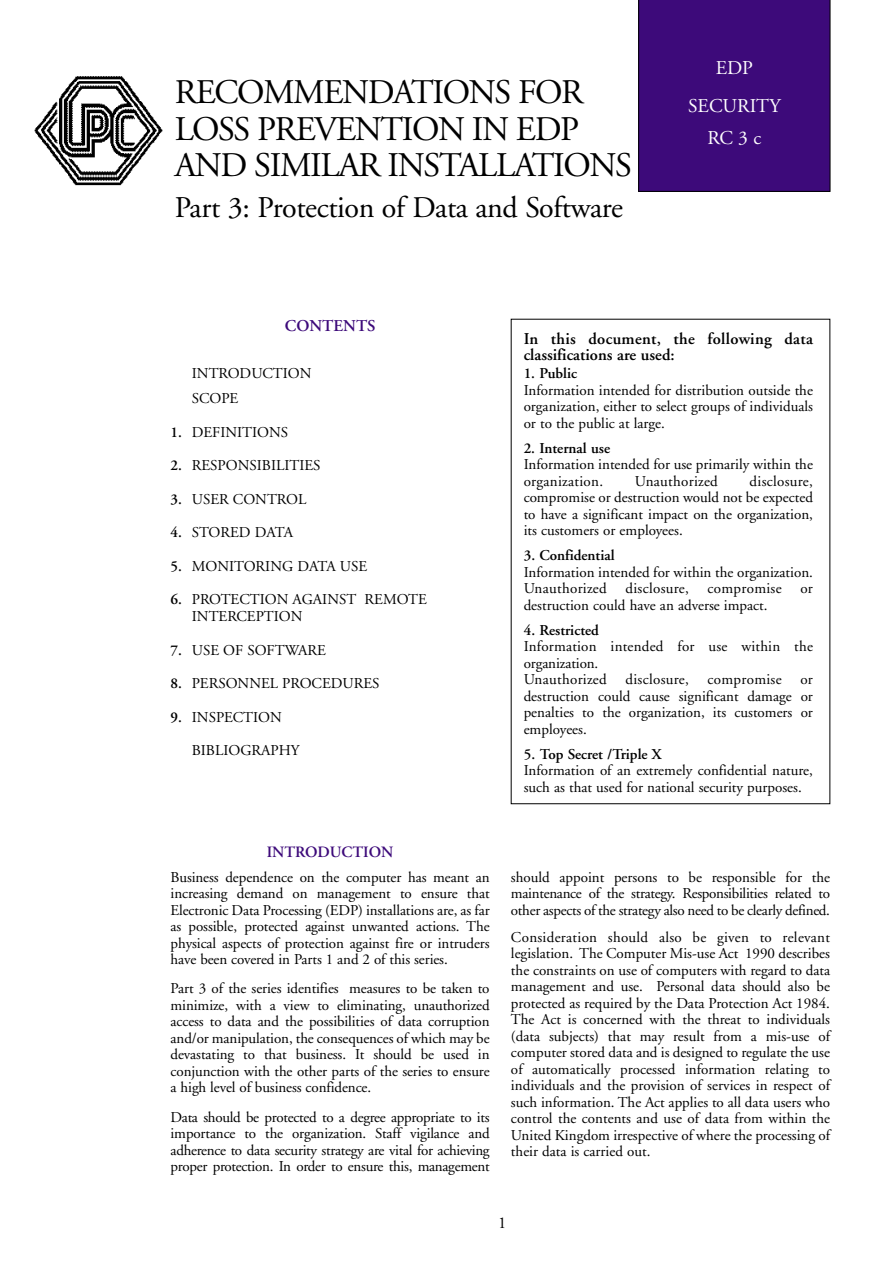
<style>
.page{position:relative;width:893px;height:1262px;background:#fff}
.page>*{position:absolute;margin:0;border:0;box-sizing:border-box;transform-origin:0 0}
.t1{font:34.5px/36px "Adobe Garamond";letter-spacing:-.04em;color:#000}
.t2{font:30px "Adobe Garamond";letter-spacing:-.015em;color:#000}
.t3{font:19.5px/38px "Adobe Garamond";color:#fff;text-align:center}
.t4{font:600 16.5px/16.5px "Adobe Garamond";letter-spacing:.02em;color:#000}
.t5{font:600 16.5px "Adobe Garamond";color:#3d0a7a}
.t6{font:16.5px "Adobe Garamond";color:#000}
.t7{font:600 15.75px "Adobe Garamond";color:#3d0a7a}
.t8{font:15px/16.5px "Adobe Garamond";color:#000;text-align:justify}
.t9{font:600 15px "Adobe Garamond";color:#000}
.t10{font:15px "Adobe Garamond";letter-spacing:.02em;color:#000}
.s1{font-weight:600}
</style>
<div class="page">
<div style="left:638px;top:0;width:192px;height:191px;background:#3d0a7a"></div>
<img style="left:34px;top:76px;width:128px;height:109px">
<h1 class="t1" style="left:175px;top:78px;width:459px">RECOMMENDATIONS FOR<br>LOSS PREVENTION IN EDP<br>AND SIMILAR INSTALLATIONS</h1>
<h2 class="t2" style="left:175px;top:195px;width:450px">Part 3: Protection of Data and Software</h2>
<h3 class="t3" style="left:688px;top:50px;width:94px">EDP<br>SECURITY</h3>
<h3 class="t3" style="left:707px;top:120px;width:55px">RC 3 c</h3>
<p class="t5" style="left:285px;top:319px;width:92px">CONTENTS</p>
<p class="t8" style="left:192px;top:362px;width:121px;line-height:25px">INTRODUCTION<br>SCOPE</p>
<p class="t8" style="left:171px;top:425px;width:119px"><span class="s1">1.</span> DEFINITIONS</p>
<p class="t8" style="left:171px;top:459px;width:151px"><span class="s1">2.</span> RESPONSIBILITIES</p>
<p class="t8" style="left:171px;top:492px;width:137px"><span class="s1">3.</span> USER CONTROL</p>
<p class="t8" style="left:171px;top:526px;width:124px"><span class="s1">4.</span> STORED DATA</p>
<p class="t8" style="left:171px;top:559px;width:198px"><span class="s1">5.</span> MONITORING DATA USE</p>
<p class="t8" style="left:192px;top:593px;width:236px;text-indent:-21px"><span class="s1">6.</span> PROTECTION AGAINST REMOTE<br>INTERCEPTION</p>
<p class="t8" style="left:171px;top:643px;width:157px"><span class="s1">7.</span> USE OF SOFTWARE</p>
<p class="t8" style="left:171px;top:676px;width:210px"><span class="s1">8.</span> PERSONNEL PROCEDURES</p>
<p class="t8" style="left:171px;top:710px;width:113px"><span class="s1">9.</span> INSPECTION</p>
<p class="t8" style="left:192px;top:743px;width:109px">BIBLIOGRAPHY</p>
<p class="t4" style="left:523px;top:332px;width:291px">In this document, the following data classifications are used:</p>
<p class="t9" style="left:523px;top:367px;width:55px">1. Public</p>
<p class="t8" style="left:523px;top:383px;width:291px">Information intended for distribution outside the organization, either to select groups of individuals or to the public at large.</p>
<p class="t9" style="left:523px;top:442px;width:88px">2. Internal use</p>
<p class="t8" style="left:523px;top:457px;width:291px">Information intended for use primarily within the organization.</p>
<p class="t8" style="left:523px;top:474px;width:291px;text-indent:226px">disclosure, compromise or destruction would not be expected to have a significant impact on the organization, its customers or employees.</p>
<p class="t9" style="left:523px;top:549px;width:92px">3. Confidential</p>
<p class="t8" style="left:523px;top:565px;width:291px">Information intended for within the organization.<br>Unauthorized disclosure, compromise or destruction could have an adverse impact.</p>
<p class="t9" style="left:523px;top:624px;width:77px">4. Restricted</p>
<p class="t8" style="left:523px;top:639px;width:291px;text-align:left">Information intended for use within the organization.<br>Unauthorized disclosure, compromise or destruction could cause significant damage or penalties to the organization, its customers or employees.</p>
<p class="t9" style="left:523px;top:748px;width:139px">5. Top Secret /Triple X</p>
<p class="t8" style="left:523px;top:763px;width:291px">Information of an extremely confidential nature, such as that used for national security purposes.</p>
<p class="t10" style="left:634px;top:475px;width:85px">Unauthorized</p>
<p class="t7" style="left:267px;top:845px;width:128px">INTRODUCTION</p>
<p class="t8" style="left:171px;top:870px;width:320px">Business dependence on the computer has meant an increasing demand on management to ensure that Electronic Data Processing (EDP) installations are, as far as possible, protected against unwanted actions. The physical aspects of protection against fire or intruders have been covered in Parts 1 and 2 of this series.</p>
<p class="t8" style="left:171px;top:981px;width:320px">Part 3 of the series identifies measures to be taken to minimize, with a view to eliminating, unauthorized access to data and the possibilities of data corruption and/or manipulation, the consequences of which may be devastating to that business. It should be used in conjunction with the other parts of the series to ensure a high level of business confidence.</p>
<p class="t8" style="left:171px;top:1110px;width:320px">Data should be protected to a degree appropriate to its importance to the organization. Staff vigilance and adherence to data security strategy are vital for achieving proper protection. In order to ensure this, management</p>
<p class="t8" style="left:511px;top:870px;width:320px">should appoint persons to be responsible for the maintenance of the strategy. Responsibilities related to other aspects of the strategy also need to be clearly defined.</p>
<p class="t8" style="left:511px;top:930px;width:320px">Consideration should also be given to relevant legislation. The Computer Mis-use Act 1990 describes the constraints on use of computers with regard to data management and use. Personal data should also be protected as required by the Data Protection Act 1984.<br>The Act is concerned with the threat to individuals (data subjects) that may result from a mis-use of computer stored data and is designed to regulate the use of automatically processed information relating to individuals and the provision of services in respect of such information. The Act applies to all data users who control the contents and use of data from within the United Kingdom irrespective of where the processing of their data is carried out.</p>
<p class="t6" style="left:498px;top:1216px;width:10px">1</p>
</div>
